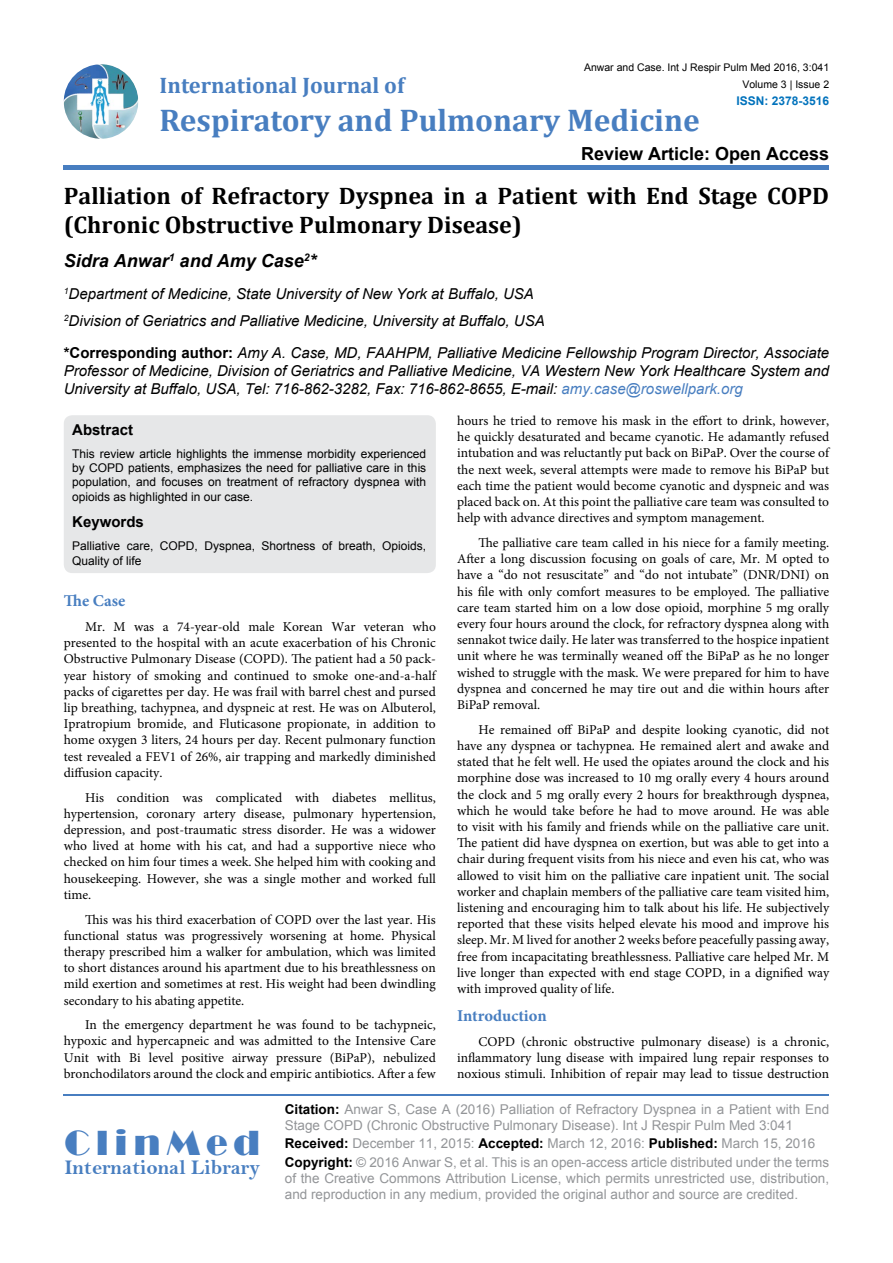
<style>
.page{position:relative;width:893px;height:1263px;background:#fff}
.page>*{position:absolute;margin:0;border:0;box-sizing:border-box;transform-origin:0 0}
.t1{font:36px "Broadway";letter-spacing:.16em;color:#487ec0}
.t2{font:700 31.5px "Cambria";color:#487ec0}
.t3{font:700 24px/28.8px "Cambria";color:#000}
.t4{font:700 22.5px "Cambria";color:#487ec0}
.t5{font:21px "Bell MT Bold";color:#487ec0}
.t6{font:700 18px "Arial";color:#000}
.t7{font:italic 700 18px "Arial";color:#000}
.t8{font:700 16.5px "Minion Pro";color:#487ec0}
.t9{font:italic 15px/18px "Arial";color:#000}
.t10{font:700 15px "Arial";color:#000}
.t11{font:13.5px/16.2px "Minion Pro";color:#000;text-align:justify}
.t12{font:13.5px/16.2px "Arial";color:#939598}
.t13{font:12px/14.4px "Arial";color:#000;text-align:justify}
.t14{font:700 12px "Arial";color:#0072bc}
.t15{font:10.5px "Arial";color:#000}
.s1{font-weight:700;font-style:normal}
.s2{color:#487ec0}
.s3{font-weight:700;color:#000}
</style>
<div class="page">
<img style="left:64px;top:64px;width:74px;height:75px;border-radius:37px">
<div style="left:64px;top:165px;width:765px;height:5px;background:#487ec0"></div>
<hr style="left:64px;top:1094px;width:765px;height:1px;background:#487ec0">
<div style="left:64px;top:415px;width:372px;height:158px;background:#e6e7e8;border-radius:9px"></div>
<p class="t15" style="left:584px;top:61px;width:247px">Anwar and Case. Int J Respir Pulm Med 2016, 3:041</p>
<p class="t14" style="left:736px;top:92px;width:94px">ISSN: 2378-3516</p>
<h3 class="t4" style="left:160px;top:70px;width:246px">International Journal of</h3>
<h2 class="t2" style="left:160px;top:98px;width:542px">Respiratory and Pulmonary Medicine</h2>
<h3 class="t6" style="left:581px;top:141px;width:250px">Review Article: Open Access</h3>
<p class="t15" style="left:742px;top:77px;width:88px">Volume 3 | Issue 2</p>
<h3 class="t3" style="left:64px;top:181px;width:767px">Palliation of Refractory Dyspnea in a Patient with End Stage COPD (Chronic Obstructive Pulmonary Disease)</h3>
<h3 class="t7" style="left:64px;top:249px;width:254px">Sidra Anwar<sup>1</sup> and Amy Case<sup>2</sup>*</h3>
<p class="t9" style="left:64px;top:281px;width:482px;line-height:26.5px"><sup>1</sup>Department of Medicine, State University of New York at Buffalo, USA<br><sup>2</sup>Division of Geriatrics and Palliative Medicine, University at Buffalo, USA</p>
<p class="t9" style="left:64px;top:344px;width:767px;text-align:justify"><span class="s1">*Corresponding author:</span> Amy A. Case, MD, FAAHPM, Palliative Medicine Fellowship Program Director, Associate Professor of Medicine, Division of Geriatrics and Palliative Medicine, VA Western New York Healthcare System and University at Buffalo, USA, Tel: 716-862-3282, Fax: 716-862-8655, E-mail: <span class="s2">amy.case@roswellpark.org</span></p>
<p class="t10" style="left:72px;top:419px;width:62px">Abstract</p>
<p class="t13" style="left:72px;top:446px;width:356px">This review article highlights the immense morbidity experienced by COPD patients, emphasizes the need for palliative care in this population, and focuses on treatment of refractory dyspnea with opioids as highlighted in our case.</p>
<p class="t10" style="left:72px;top:511px;width:73px">Keywords</p>
<p class="t13" style="left:72px;top:539px;width:355px">Palliative care, COPD, Dyspnea, Shortness of breath, Opioids,<br>Quality of life</p>
<p class="t11" style="left:457px;top:413px;width:374px">hours he tried to remove his mask in the effort to drink, however, he quickly desaturated and became cyanotic. He adamantly refused intubation and was reluctantly put back on BiPaP. Over the course of the next week, several attempts were made to remove his BiPaP but each time the patient would become cyanotic and dyspneic and was placed back on. At this point the palliative care team was consulted to help with advance directives and symptom management.</p>
<p class="t11" style="left:457px;top:535px;width:374px;text-indent:21px">The palliative care team called in his niece for a family meeting.<br>After a long discussion focusing on goals of care, Mr. M opted to have a “do not resuscitate” and “do not intubate” (DNR/DNI) on his file with only comfort measures to be employed. The palliative care team started him on a low dose opioid, morphine 5 mg orally every four hours around the clock, for refractory dyspnea along with sennakot twice daily. He later was transferred to the hospice inpatient unit where he was terminally weaned off the BiPaP as he no longer wished to struggle with the mask. We were prepared for him to have dyspnea and concerned he may tire out and die within hours after BiPaP removal.</p>
<p class="t11" style="left:457px;top:721px;width:374px;text-indent:21px">He remained off BiPaP and despite looking cyanotic, did not have any dyspnea or tachypnea. He remained alert and awake and stated that he felt well. He used the opiates around the clock and his morphine dose was increased to 10 mg orally every 4 hours around the clock and 5 mg orally every 2 hours for breakthrough dyspnea, which he would take before he had to move around. He was able to visit with his family and friends while on the palliative care unit.<br>The patient did have dyspnea on exertion, but was able to get into a chair during frequent visits from his niece and even his cat, who was allowed to visit him on the palliative care inpatient unit. The social worker and chaplain members of the palliative care team visited him, listening and encouraging him to talk about his life. He subjectively reported that these visits helped elevate his mood and improve his sleep. Mr. M lived for another 2 weeks before peacefully passing away, free from incapacitating breathlessness. Palliative care helped Mr. M live longer than expected with end stage COPD, in a dignified way with improved quality of life.</p>
<p class="t8" style="left:457px;top:1004px;width:91px">Introduction</p>
<p class="t11" style="left:457px;top:1033px;width:374px;text-indent:21px">COPD (chronic obstructive pulmonary disease) is a chronic, inflammatory lung disease with impaired lung repair responses to noxious stimuli. Inhibition of repair may lead to tissue destruction</p>
<p class="t8" style="left:64px;top:589px;width:63px">The Case</p>
<p class="t11" style="left:64px;top:619px;width:374px;text-indent:21px">Mr. M was a 74-year-old male Korean War veteran who presented to the hospital with an acute exacerbation of his Chronic Obstructive Pulmonary Disease (COPD). The patient had a 50 pack&shy;year history of smoking and continued to smoke one-and-a-half packs of cigarettes per day. He was frail with barrel chest and pursed lip breathing, tachypnea, and dyspneic at rest. He was on Albuterol, Ipratropium bromide, and Fluticasone propionate, in addition to home oxygen 3 liters, 24 hours per day. Recent pulmonary function test revealed a FEV1 of 26%, air trapping and markedly diminished diffusion capacity.</p>
<p class="t11" style="left:64px;top:789px;width:374px;text-indent:21px">His condition was complicated with diabetes mellitus, hypertension, coronary artery disease, pulmonary hypertension, depression, and post-traumatic stress disorder. He was a widower who lived at home with his cat, and had a supportive niece who checked on him four times a week. She helped him with cooking and housekeeping. However, she was a single mother and worked full time.</p>
<p class="t11" style="left:64px;top:911px;width:374px;text-indent:21px">This was his third exacerbation of COPD over the last year. His functional status was progressively worsening at home. Physical therapy prescribed him a walker for ambulation, which was limited to short distances around his apartment due to his breathlessness on mild exertion and sometimes at rest. His weight had been dwindling secondary to his abating appetite.</p>
<p class="t11" style="left:64px;top:1017px;width:374px;text-indent:21px">In the emergency department he was found to be tachypneic, hypoxic and hypercapneic and was admitted to the Intensive Care Unit with Bi level positive airway pressure (BiPaP), nebulized bronchodilators around the clock and empiric antibiotics. After a few</p>
<h1 class="t1" style="left:64px;top:1122px;width:197px">ClinMed</h1>
<h3 class="t5" style="left:64px;top:1155px;width:197px">International Library</h3>
<p class="t12" style="left:285px;top:1101px;width:546px"><span class="s3">Citation:</span> Anwar S, Case A (2016) Palliation of Refractory Dyspnea in a Patient with End<br>Stage COPD (Chronic Obstructive Pulmonary Disease). Int J Respir Pulm Med 3:041</p>
<p class="t12" style="left:285px;top:1134px;width:546px;line-height:18.3px"><span class="s3">Received:</span> December 11, 2015: <span class="s3">Accepted:</span> March 12, 2016: <span class="s3">Published:</span> March 15, 2016<br><span class="s3">Copyright:</span> © 2016 Anwar S, et al. This is an open-access article distributed under the terms</p>
<p class="t12" style="left:285px;top:1170px;width:546px">of the Creative Commons Attribution License, which permits unrestricted use, distribution, and reproduction in any medium, provided the original author and source are credited.</p>
</div>
